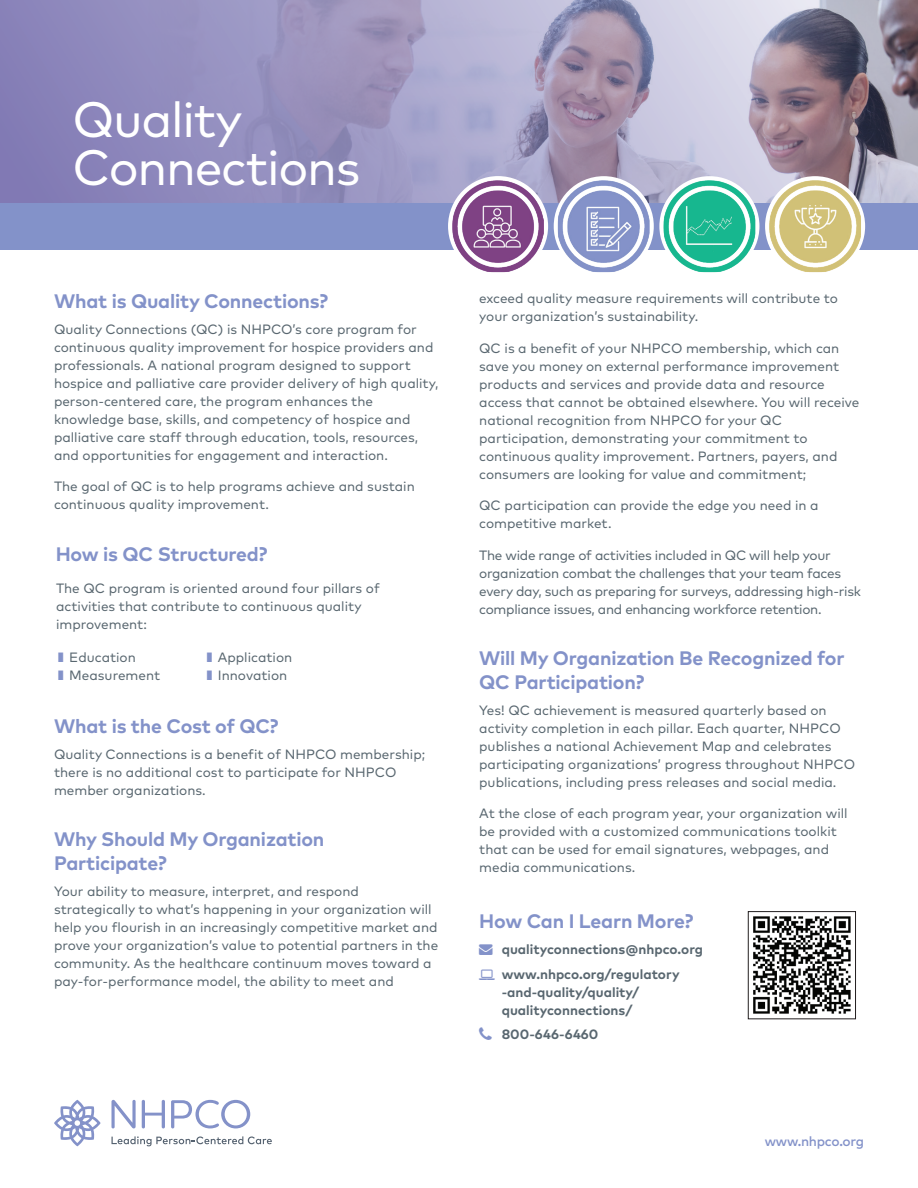
<style>
.page{position:relative;width:918px;height:1188px;background:#fff}
.page>*{position:absolute;margin:0;border:0;box-sizing:border-box;transform-origin:0 0}
.t1{font:49.65px/48px "Mark Pro";letter-spacing:-.025em;color:#fff}
.t2{font:700 19.5px/24px "Mark Pro";letter-spacing:-.01em;color:#8392c9}
.t3{font:13.5px/18px "Mark Pro";color:#596770}
.t4{font:13.5px/18px "Mark Pro";letter-spacing:-.02em;color:#596770}
.t5{font:700 13.5px/24.5px "Mark Pro";color:#596770;text-align:center}
.t6{font:500 13.5px "Mark Pro";letter-spacing:-.02em;color:#8392c9}
.s1{color:#8392c9}
</style>
<div class="page">
<svg style="left:0;top:0;width:918px;height:203px;background:#9e97ba"></svg>
<div style="left:0;top:203px;width:918px;height:47px;background:#8392c9"></div>
<svg style="left:111px;top:1100px;width:25px;height:28px"></svg>
<svg style="left:142px;top:1100px;width:23px;height:28px"></svg>
<svg style="left:171px;top:1100px;width:79px;height:28px"></svg>
<svg style="left:111px;top:1136px;width:161px;height:10px"></svg>
<svg style="left:54px;top:1100px;width:47px;height:46px"></svg>
<img style="left:753px;top:916px;width:98px;height:98px">
<div style="left:748px;top:911px;width:108px;height:108px;border:1px solid #231f20"></div>
<div style="left:448px;top:176px;width:100px;height:100px;background:#fff;border-radius:50%"></div>
<img style="left:452px;top:180px;width:92px;height:92px">
<div style="left:554px;top:176px;width:100px;height:100px;background:#fff;border-radius:50%"></div>
<img style="left:558px;top:180px;width:92px;height:92px">
<svg style="left:659px;top:176px;width:100px;height:100px"></svg>
<img style="left:664px;top:180px;width:91px;height:92px">
<div style="left:765px;top:176px;width:100px;height:100px;background:#fff;border-radius:50%"></div>
<img style="left:769px;top:180px;width:92px;height:92px">
<h1 class="t1" style="left:72px;top:91px;width:290px">Quality<br>Connections</h1>
<h2 class="t2" style="left:54px;top:287px;width:276px">What is Quality Connections?</h2>
<p class="t3" style="left:54px;top:319px;width:386px">Quality Connections (QC) is NHPCO’s core program for continuous quality improvement for hospice providers and professionals. A national program designed to support hospice and palliative care provider delivery of high quality, person-centered care, the program enhances the knowledge base, skills, and competency of hospice and palliative care staff through education, tools, resources, and opportunities for engagement and interaction.</p>
<p class="t3" style="left:54px;top:477px;width:362px">The goal of QC is to help programs achieve and sustain continuous quality improvement.</p>
<h2 class="t2" style="left:56px;top:540px;width:213px">How is QC Structured?</h2>
<p class="t3" style="left:56px;top:579px;width:325px">The QC program is oriented around four pillars of activities that contribute to continuous quality improvement:</p>
<p class="t3" style="left:57px;top:647px;width:80px"><span class="s1">▌</span>Education</p>
<p class="t3" style="left:206px;top:647px;width:88px"><span class="s1">▌</span>Application</p>
<p class="t3" style="left:57px;top:665px;width:105px"><span class="s1">▌</span>Measurement</p>
<p class="t3" style="left:206px;top:665px;width:83px"><span class="s1">▌</span>Innovation</p>
<h2 class="t2" style="left:54px;top:713px;width:226px">What is the Cost of QC?</h2>
<p class="t3" style="left:54px;top:744px;width:373px">Quality Connections is a benefit of NHPCO membership; there is no additional cost to participate for NHPCO member organizations.</p>
<h2 class="t2" style="left:54px;top:826px;width:272px">Why Should My Organization<br>Participate?</h2>
<p class="t3" style="left:54px;top:882px;width:386px">Your ability to measure, interpret, and respond strategically to what’s happening in your organization will help you flourish in an increasingly competitive market and prove your organization’s value to potential partners in the community. As the healthcare continuum moves toward a pay-for-performance model, the ability to meet and</p>
<p class="t3" style="left:479px;top:288px;width:360px">exceed quality measure requirements will contribute to your organization’s sustainability.</p>
<p class="t3" style="left:479px;top:338px;width:382px">QC is a benefit of your NHPCO membership, which can save you money on external performance improvement products and services and provide data and resource access that cannot be obtained elsewhere. You will receive national recognition from NHPCO for your QC participation, demonstrating your commitment to continuous quality improvement. Partners, payers, and consumers are looking for value and commitment;</p>
<p class="t3" style="left:479px;top:495px;width:341px">QC participation can provide the edge you need in a competitive market.</p>
<p class="t4" style="left:479px;top:545px;width:383px">The wide range of activities included in QC will help your organization combat the challenges that your team faces every day, such as preparing for surveys, addressing high-risk compliance issues, and enhancing workforce retention.</p>
<h2 class="t2" style="left:479px;top:644px;width:367px">Will My Organization Be Recognized for<br>QC Participation?</h2>
<p class="t3" style="left:479px;top:700px;width:377px">Yes! QC achievement is measured quarterly based on activity completion in each pillar. Each quarter, NHPCO publishes a national Achievement Map and celebrates participating organizations’ progress throughout NHPCO publications, including press releases and social media.</p>
<p class="t3" style="left:479px;top:803px;width:370px">At the close of each program year, your organization will be provided with a customized communications toolkit that can be used for email signatures, webpages, and media communications.</p>
<h2 class="t2" style="left:479px;top:907px;width:216px">How Can I Learn More?</h2>
<p class="t5" style="left:479px;top:936px;width:225px"><span class="s1">→</span> qualityconnections@nhpco.org www.nhpco.org/regulatory</p>
<p class="t5" style="left:502px;top:982px;width:139px;line-height:18px;text-align:left">-and-quality/quality/ qualityconnections/</p>
<p class="t5" style="left:502px;top:1021px;width:98px">800-646-6460</p>
<p class="t6" style="left:765px;top:1131px;width:101px">www.nhpco.org</p>
</div>
